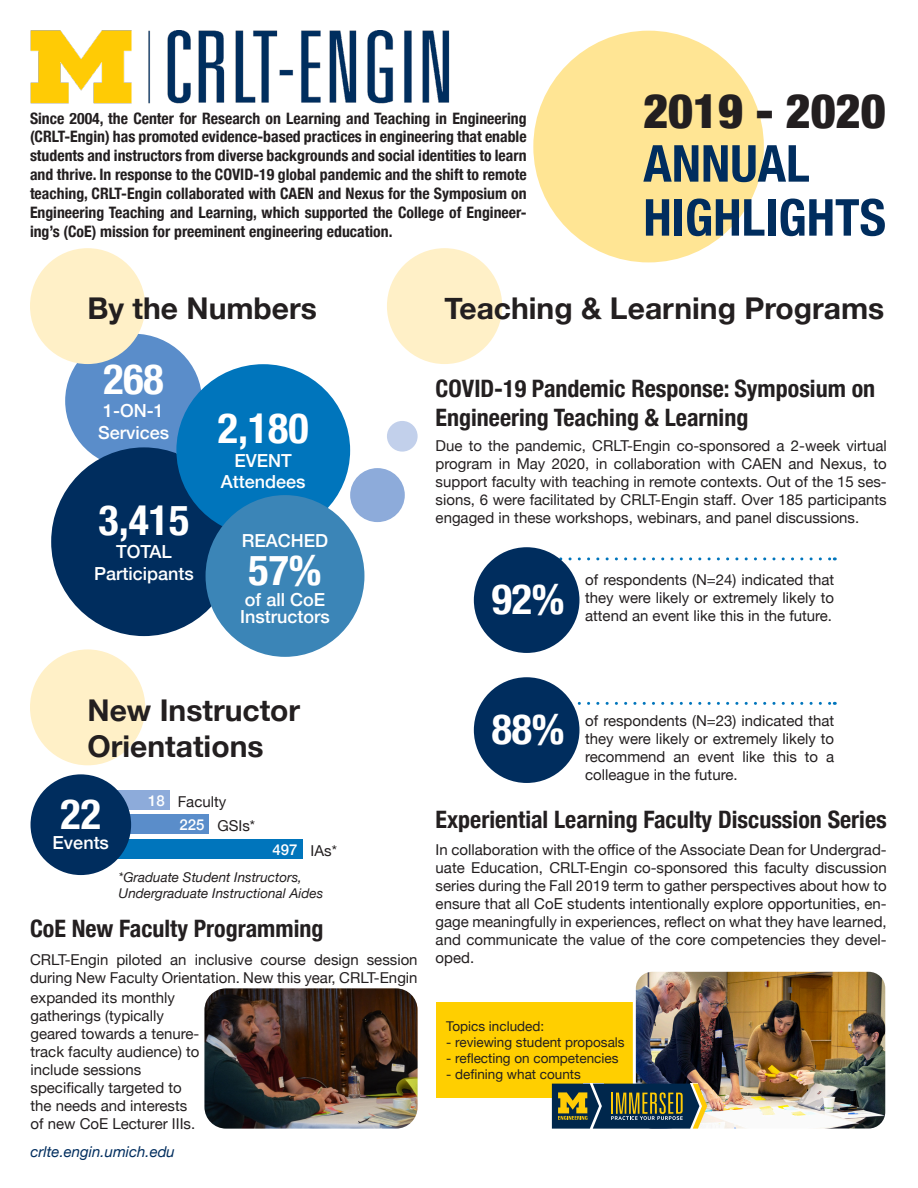
<style>
.page{position:relative;width:918px;height:1188px;background:#fff}
.page>*{position:absolute;margin:0;border:0;box-sizing:border-box;transform-origin:0 0}
.t1{font:700 condensed 51px "Helvetica Neue";color:#002d5e}
.t2{font:900 condensed 48px "Helvetica Neue";color:#231f20}
.t3{font:700 condensed 42px "Helvetica Neue";color:#fff}
.t4{font:700 30px "Helvetica Neue";color:#231f20}
.t5{font:700 condensed 24px/28.8px "Helvetica Neue";color:#231f20}
.t6{font:500 18px "Helvetica Neue";color:#fff}
.t7{font:700 condensed 15.75px/18.9px "Helvetica Neue";color:#231f20;text-align:justify}
.t8{font:15px/18px "Helvetica Neue";color:#231f20}
.t9{font:italic 15px "Helvetica Neue";color:#002d5e}
.t10{font:500 15px "Helvetica Neue";color:#fff}
.t11{font:13.5px "Helvetica Neue";color:#231f20}
.t12{font:italic 13.5px/16.2px "Helvetica Neue";color:#231f20}
</style>
<div class="page">
<svg style="left:561px;top:557px;width:274px;height:3px"></svg>
<svg style="left:571px;top:702px;width:264px;height:3px"></svg>
<div style="left:65px;top:334px;width:137px;height:134px;background:#5a8dca;border-radius:50%"></div>
<div style="left:387px;top:248px;width:115px;height:116px;background:#fff0c7;border-radius:50%"></div>
<div style="left:30px;top:248px;width:115px;height:116px;background:#fff0c7;border-radius:50%"></div>
<div style="left:533px;top:31px;width:231px;height:231px;background:#ffe594;border-radius:50%"></div>
<div style="left:51px;top:447px;width:186px;height:189px;background:#002d5e;border-radius:50%"></div>
<div style="left:176px;top:364px;width:174px;height:172px;background:#0075bc;border-radius:50%"></div>
<div style="left:206px;top:495px;width:158px;height:162px;background:#3b85b7;border-radius:50%"></div>
<img style="left:30px;top:31px;width:420px;height:73px">
<div style="left:350px;top:468px;width:55px;height:54px;background:#8dabda;border-radius:50%"></div>
<div style="left:387px;top:421px;width:31px;height:31px;background:#c2d0eb;border-radius:50%"></div>
<div style="left:474px;top:547px;width:105px;height:106px;background:#002d5e;border-radius:50%"></div>
<div style="left:474px;top:677px;width:105px;height:106px;background:#002d5e;border-radius:50%"></div>
<div style="left:30px;top:649px;width:115px;height:116px;background:#fff0c7;border-radius:50%"></div>
<div style="left:102px;top:790px;width:67px;height:20px;background:#8dabda"></div>
<div style="left:102px;top:815px;width:107px;height:19px;background:#5a8dca"></div>
<div style="left:102px;top:839px;width:200px;height:19px;background:#0075bc"></div>
<div style="left:31px;top:774px;width:100px;height:101px;background:#002d5e;border-radius:50%"></div>
<img style="left:204px;top:988px;width:214px;height:141px">
<div style="left:436px;top:1002px;width:231px;height:96px;background:#ffcf00"></div>
<img style="left:637px;top:973px;width:247px;height:155px">
<div style="left:633px;top:969px;width:255px;height:163px;border:3px solid #fff;border-radius:18px"></div>
<svg style="left:552px;top:1084px;width:155px;height:45px;background:#49594b"></svg>
<p class="t7" style="left:30px;top:107px;width:498px">Since 2004, the Center for Research on Learning and Teaching in Engineering (CRLT-Engin) has promoted evidence-based practices in engineering that enable students and instructors from diverse backgrounds and social identities to learn and thrive. In response to the COVID-19 global pandemic and the shift to remote teaching, CRLT-Engin collaborated with CAEN and Nexus for the Symposium on Engineering Teaching and Learning, which supported the College of Engineer&shy;ing’s (CoE) mission for preeminent engineering education.</p>
<p class="t2" style="left:643px;top:71px;width:244px">2019 - 2020</p>
<p class="t1" style="left:643px;top:121px;width:168px">ANNUAL</p>
<p class="t1" style="left:643px;top:175px;width:244px">HIGHLIGHTS</p>
<p class="t4" style="left:88px;top:285px;width:231px">By the Numbers</p>
<p class="t3" style="left:103px;top:344px;width:62px">268</p>
<p class="t6" style="left:98px;top:418px;width:73px">Services</p>
<p class="t6" style="left:103px;top:396px;width:62px">1-ON-1</p>
<p class="t3" style="left:99px;top:485px;width:92px">3,415</p>
<p class="t6" style="left:94px;top:559px;width:101px">Participants</p>
<p class="t6" style="left:116px;top:537px;width:57px">TOTAL</p>
<p class="t3" style="left:218px;top:394px;width:92px">2,180</p>
<p class="t6" style="left:221px;top:467px;width:86px">Attendees</p>
<p class="t6" style="left:235px;top:446px;width:59px">EVENT</p>
<p class="t6" style="left:242px;top:526px;width:88px">REACHED</p>
<p class="t3" style="left:249px;top:535px;width:74px">57%</p>
<p class="t6" style="left:245px;top:585px;width:82px">of all CoE</p>
<p class="t6" style="left:240px;top:602px;width:91px">Instructors</p>
<p class="t4" style="left:444px;top:285px;width:441px">Teaching &amp; Learning Programs</p>
<p class="t5" style="left:436px;top:373px;width:441px">COVID-19 Pandemic Response: Symposium on<br>Engineering Teaching &amp; Learning</p>
<p class="t8" style="left:436px;top:438px;width:453px;text-align:justify">Due to the pandemic, CRLT-Engin co-sponsored a 2-week virtual program in May 2020, in collaboration with CAEN and Nexus, to support faculty with teaching in remote contexts. Out of the 15 ses&shy;sions, 6 were facilitated by CRLT-Engin staff. Over 185 participants engaged in these workshops, webinars, and panel discussions.</p>
<p class="t3" style="left:492px;top:564px;width:74px">92%</p>
<p class="t8" style="left:585px;top:571px;width:251px">of respondents (N=24) indicated that they were likely or extremely likely to</p>
<p class="t8" style="left:585px;top:607px;width:249px">attend an event like this in the future.</p>
<p class="t4" style="left:88px;top:686px;width:214px">New Instructor</p>
<p class="t4" style="left:88px;top:722px;width:178px">Orientations</p>
<p class="t3" style="left:61px;top:779px;width:42px">22</p>
<p class="t6" style="left:53px;top:828px;width:58px">Events</p>
<p class="t10" style="left:148px;top:789px;width:18px">18</p>
<p class="t8" style="left:178px;top:794px;width:50px">Faculty</p>
<p class="t10" style="left:179px;top:813px;width:27px">225</p>
<p class="t8" style="left:217px;top:818px;width:39px">GSIs*</p>
<p class="t10" style="left:272px;top:837px;width:27px">497</p>
<p class="t8" style="left:311px;top:842px;width:28px">IAs*</p>
<p class="t12" style="left:119px;top:870px;width:206px">*Graduate Student Instructors,<br>Undergraduate Instructional Aides</p>
<p class="t5" style="left:30px;top:912px;width:295px">CoE New Faculty Programming</p>
<p class="t8" style="left:30px;top:951px;width:389px">CRLT-Engin piloted an inclusive course design session during New Faculty Orientation. New this year, CRLT-Engin</p>
<p class="t8" style="left:31px;top:989px;width:170px">expanded its monthly gatherings (typically geared towards a tenure-</p>
<p class="t8" style="left:31px;top:1043px;width:170px">track faculty audience) to include sessions</p>
<p class="t8" style="left:31px;top:1079px;width:166px">specifically targeted to the needs and interests of new CoE Lecturer IIIs.</p>
<p class="t9" style="left:31px;top:1140px;width:146px">crlte.engin.umich.edu</p>
<p class="t3" style="left:492px;top:694px;width:74px">88%</p>
<p class="t8" style="left:585px;top:712px;width:251px;text-align:justify">of respondents (N=23) indicated that they were likely or extremely likely to recommend an event like this to a colleague in the future.</p>
<p class="t5" style="left:436px;top:803px;width:453px">Experiential Learning Faculty Discussion Series</p>
<p class="t8" style="left:436px;top:841px;width:453px;text-align:justify">In collaboration with the office of the Associate Dean for Undergrad&shy;uate Education, CRLT-Engin co-sponsored this faculty discussion series during the Fall 2019 term to gather perspectives about how to ensure that all CoE students intentionally explore opportunities, en&shy;gage meaningfully in experiences, reflect on what they have learned, and communicate the value of the core competencies they devel&shy;oped.</p>
<p class="t11" style="left:446px;top:1016px;width:100px">Topics included:</p>
<p class="t11" style="left:446px;top:1032px;width:180px">- reviewing student proposals</p>
<p class="t11" style="left:446px;top:1049px;width:174px">- reflecting on competencies</p>
<p class="t11" style="left:446px;top:1065px;width:136px">- defining what counts</p>
</div>
